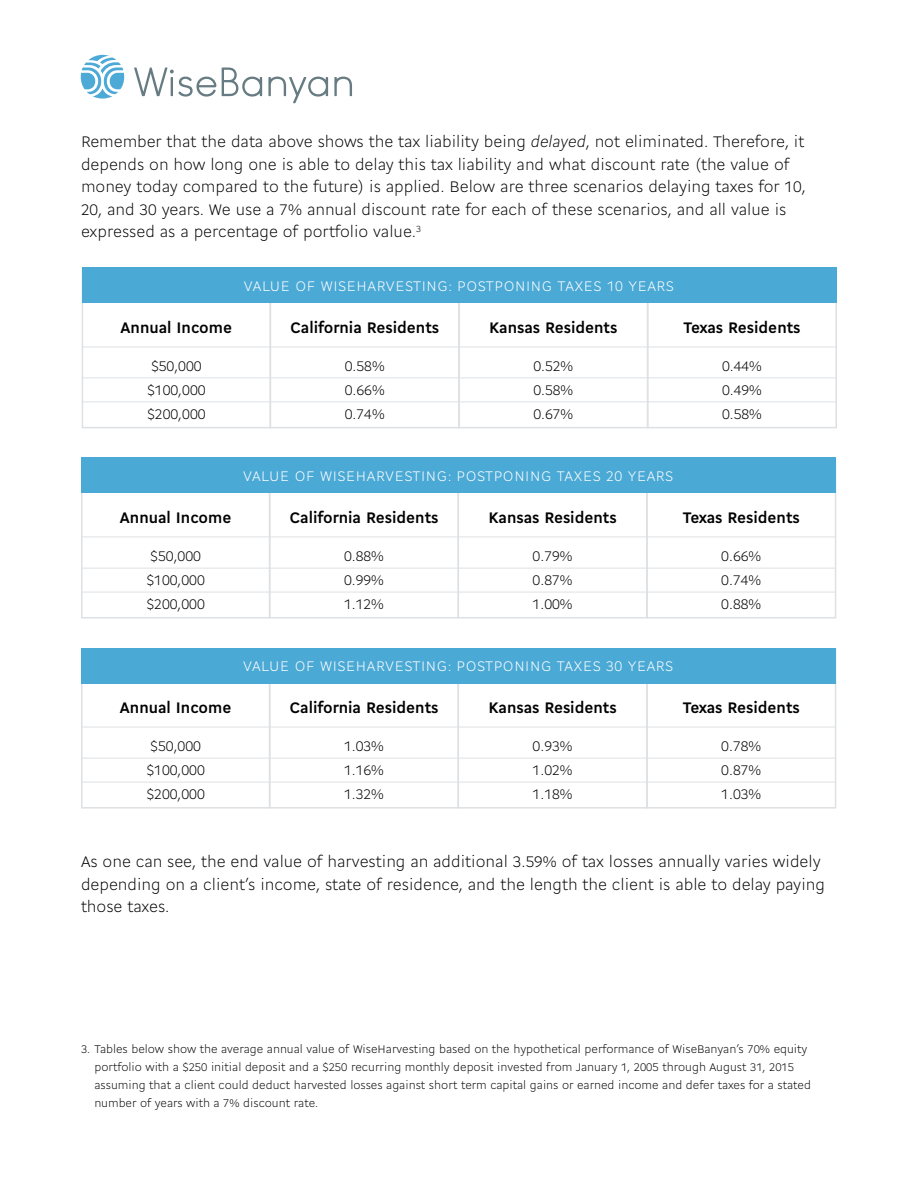
<style>
.page{position:relative;width:918px;height:1188px;background:#fff}
.page>*{position:absolute;margin:0;border:0;box-sizing:border-box;transform-origin:0 0}
.t1{font:300 16.5px/22.5px "Cogito";color:#000}
.t2{font:700 16.5px "Cogito";color:#000}
.t3{font:300 15px "Cogito";color:#000}
.t4{font:300 15px "Cogito";letter-spacing:.04em;color:#fff}
.Footnote{font:300 12px/18px "Cogito";color:#000}
.s1{font-style:italic}
</style>
<div class="page">
<svg style="left:81px;top:55px;width:43px;height:44px"></svg>
<svg style="left:134px;top:68px;width:218px;height:35px"></svg>
<div style="left:270px;top:268px;width:190px;height:160px;border:2px solid #dde1e4"></div>
<div style="left:458px;top:268px;width:190px;height:160px;border:2px solid #dde1e4"></div>
<div style="left:647px;top:268px;width:190px;height:160px;border:2px solid #dde1e4"></div>
<div style="left:82px;top:268px;width:189px;height:160px;border:2px solid #dde1e4"></div>
<div style="left:82px;top:268px;width:754px;height:35px;background:#4ba9d6"></div>
<hr style="left:82px;top:378px;width:754px;height:1px;background:#dde1e4">
<hr style="left:82px;top:347px;width:754px;height:1px;background:#dde1e4">
<hr style="left:82px;top:402px;width:754px;height:1px;background:#dde1e4">
<div style="left:269px;top:458px;width:190px;height:160px;border:2px solid #dde1e4"></div>
<div style="left:458px;top:458px;width:190px;height:160px;border:2px solid #dde1e4"></div>
<div style="left:646px;top:458px;width:190px;height:160px;border:2px solid #dde1e4"></div>
<div style="left:81px;top:458px;width:189px;height:160px;border:2px solid #dde1e4"></div>
<div style="left:81px;top:458px;width:755px;height:35px;background:#4ba9d6"></div>
<hr style="left:81px;top:568px;width:755px;height:1px;background:#dde1e4">
<hr style="left:81px;top:537px;width:755px;height:1px;background:#dde1e4">
<hr style="left:81px;top:592px;width:755px;height:1px;background:#dde1e4">
<div style="left:269px;top:648px;width:190px;height:161px;border:2px solid #dde1e4"></div>
<div style="left:458px;top:648px;width:190px;height:161px;border:2px solid #dde1e4"></div>
<div style="left:646px;top:648px;width:190px;height:161px;border:2px solid #dde1e4"></div>
<div style="left:81px;top:648px;width:189px;height:161px;border:2px solid #dde1e4"></div>
<div style="left:81px;top:648px;width:755px;height:35px;background:#4ba9d6"></div>
<hr style="left:81px;top:758px;width:755px;height:1px;background:#dde1e4">
<hr style="left:81px;top:727px;width:755px;height:1px;background:#dde1e4">
<hr style="left:81px;top:782px;width:755px;height:1px;background:#dde1e4">
<p class="t1" style="left:81px;top:130px;width:727px">Remember that the data above shows the tax liability being <span class="s1">delayed</span>, not eliminated. Therefore, it depends on how long one is able to delay this tax liability and what discount rate (the value of money today compared to the future) is applied. Below are three scenarios delaying taxes for 10, 20, and 30 years. We use a 7% annual discount rate for each of these scenarios, and all value is expressed as a percentage of portfolio value.<sup>3</sup></p>
<p class="t2" style="left:121px;top:316px;width:113px">Annual Income</p>
<p class="t3" style="left:151px;top:355px;width:52px">$50,000</p>
<p class="t3" style="left:147px;top:379px;width:60px">$100,000</p>
<p class="t3" style="left:147px;top:403px;width:60px">$200,000</p>
<p class="t4" style="left:244px;top:276px;width:432px">VALUE OF WISEHARVESTING: POSTPONING TAXES 10 YEARS</p>
<p class="t2" style="left:290px;top:316px;width:151px">California Residents</p>
<p class="t3" style="left:345px;top:355px;width:41px">0.58%</p>
<p class="t3" style="left:345px;top:379px;width:41px">0.66%</p>
<p class="t3" style="left:345px;top:403px;width:41px">0.74%</p>
<p class="t2" style="left:489px;top:316px;width:130px">Kansas Residents</p>
<p class="t3" style="left:533px;top:355px;width:41px">0.52%</p>
<p class="t3" style="left:533px;top:379px;width:41px">0.58%</p>
<p class="t3" style="left:533px;top:403px;width:41px">0.67%</p>
<p class="t2" style="left:683px;top:316px;width:119px">Texas Residents</p>
<p class="t3" style="left:722px;top:355px;width:41px">0.44%</p>
<p class="t3" style="left:722px;top:379px;width:41px">0.49%</p>
<p class="t3" style="left:722px;top:403px;width:41px">0.58%</p>
<p class="t2" style="left:120px;top:506px;width:113px">Annual Income</p>
<p class="t3" style="left:150px;top:545px;width:52px">$50,000</p>
<p class="t3" style="left:146px;top:569px;width:60px">$100,000</p>
<p class="t3" style="left:146px;top:593px;width:60px">$200,000</p>
<p class="t4" style="left:243px;top:466px;width:432px">VALUE OF WISEHARVESTING: POSTPONING TAXES 20 YEARS</p>
<p class="t2" style="left:289px;top:506px;width:151px">California Residents</p>
<p class="t3" style="left:344px;top:545px;width:41px">0.88%</p>
<p class="t3" style="left:344px;top:569px;width:41px">0.99%</p>
<p class="t3" style="left:344px;top:593px;width:41px">1.12%</p>
<p class="t2" style="left:489px;top:506px;width:130px">Kansas Residents</p>
<p class="t3" style="left:533px;top:545px;width:41px">0.79%</p>
<p class="t3" style="left:533px;top:569px;width:41px">0.87%</p>
<p class="t3" style="left:533px;top:593px;width:41px">1.00%</p>
<p class="t2" style="left:683px;top:506px;width:119px">Texas Residents</p>
<p class="t3" style="left:721px;top:545px;width:41px">0.66%</p>
<p class="t3" style="left:721px;top:569px;width:41px">0.74%</p>
<p class="t3" style="left:721px;top:593px;width:41px">0.88%</p>
<p class="t2" style="left:120px;top:696px;width:113px">Annual Income</p>
<p class="t3" style="left:150px;top:735px;width:52px">$50,000</p>
<p class="t3" style="left:146px;top:759px;width:60px">$100,000</p>
<p class="t3" style="left:146px;top:783px;width:60px">$200,000</p>
<p class="t4" style="left:243px;top:656px;width:432px">VALUE OF WISEHARVESTING: POSTPONING TAXES 30 YEARS</p>
<p class="t2" style="left:289px;top:696px;width:151px">California Residents</p>
<p class="t3" style="left:344px;top:735px;width:41px">1.03%</p>
<p class="t3" style="left:344px;top:759px;width:41px">1.16%</p>
<p class="t3" style="left:344px;top:783px;width:41px">1.32%</p>
<p class="t2" style="left:489px;top:696px;width:130px">Kansas Residents</p>
<p class="t3" style="left:533px;top:735px;width:41px">0.93%</p>
<p class="t3" style="left:533px;top:759px;width:41px">1.02%</p>
<p class="t3" style="left:533px;top:783px;width:41px">1.18%</p>
<p class="t2" style="left:683px;top:696px;width:119px">Texas Residents</p>
<p class="t3" style="left:721px;top:735px;width:41px">0.78%</p>
<p class="t3" style="left:721px;top:759px;width:41px">0.87%</p>
<p class="t3" style="left:721px;top:783px;width:41px">1.03%</p>
<p class="t1" style="left:81px;top:850px;width:746px">As one can see, the end value of harvesting an additional 3.59% of tax losses annually varies widely depending on a client’s income, state of residence, and the length the client is able to delay paying those taxes.</p>
<p class="Footnote" style="left:94px;top:1039px;width:718px;text-indent:-14px">3. Tables below show the average annual value of WiseHarvesting based on the hypothetical performance of WiseBanyan’s 70% equity portfolio with a $250 initial deposit and a $250 recurring monthly deposit invested from January 1, 2005 through August 31, 2015 assuming that a client could deduct harvested losses against short term capital gains or earned income and defer taxes for a stated number of years with a 7% discount rate.</p>
</div>
